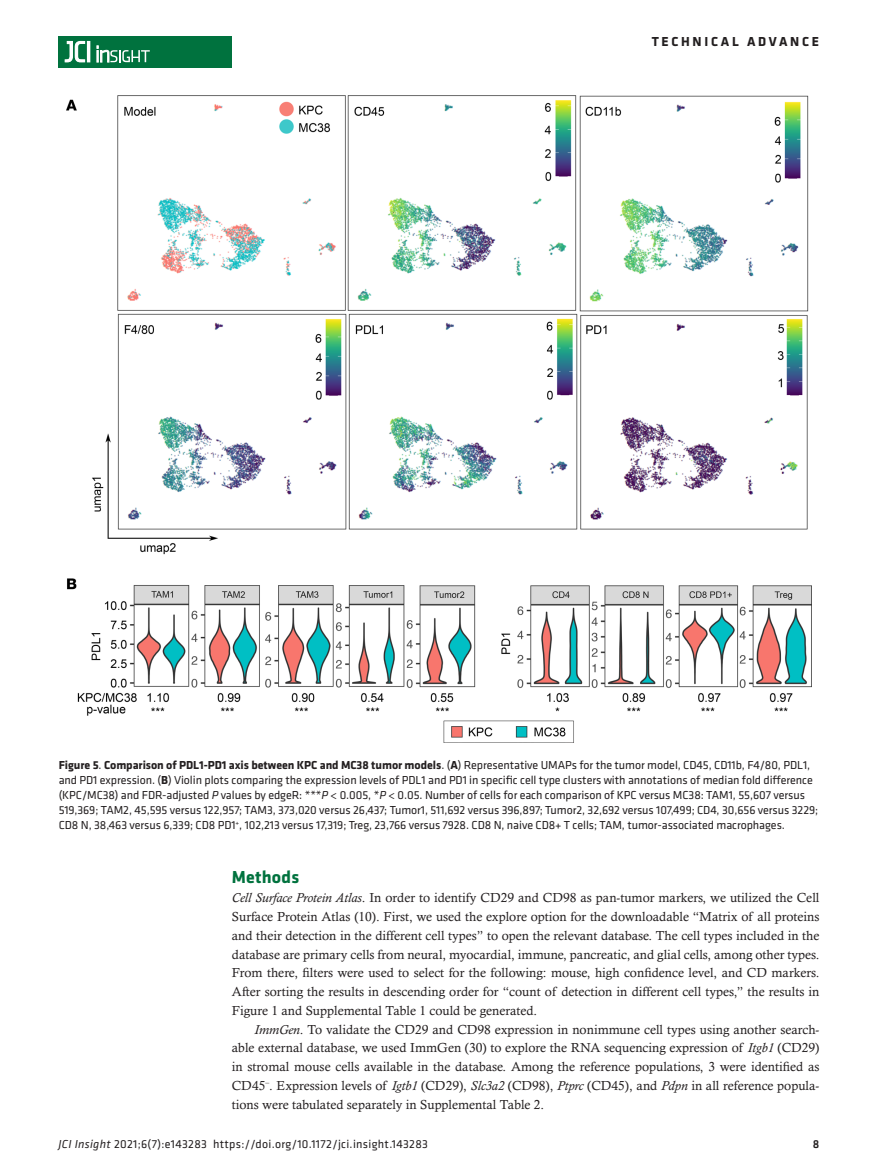
<style>
.page{position:relative;width:878px;height:1175px;background:#fff}
.page>*{position:absolute;margin:0;border:0;box-sizing:border-box;transform-origin:0 0}
.t1{font:700 18px "Klavika";letter-spacing:.01em;color:#00723e}
.t2{font:700 13.5px "Klavika Basic";letter-spacing:.2em;color:#231f20}
.t3{font:13.2px/18.8px "Calisto MT Std";color:#231f20;text-align:justify}
.t4{font:12px/15px "Klavika Basic";letter-spacing:-.005em;color:#231f20}
.t5{font:12px "Klavika Basic";letter-spacing:.025em;color:#231f20}
.t6{font:500 12px "Klavika Basic";color:#231f20}
.s1{font-weight:700}
.s2{font-style:italic}
</style>
<div class="page">
<div style="left:59px;top:36px;width:173px;height:31px;background:#00723e"></div>
<hr style="left:87px;top:41px;width:3px;height:21px;background:#fff">
<svg style="left:64px;top:41px;width:21px;height:22px"></svg>
<svg style="left:97px;top:46px;width:53px;height:16px"></svg>
<img style="left:66px;top:96px;width:745px;height:647px">
<p class="t2" style="left:651px;top:32px;width:169px">TECHNICAL ADVANCE</p>
<p class="t4" style="left:59px;top:757px;width:761px"><span class="s1">Figure 5</span>. <span class="s1">Comparison of PDL1-PD1 axis between KPC and MC38 tumor models</span>. (<span class="s1">A</span>) Representative UMAPs for the tumor model, CD45, CD11b, F4/80, PDL1, and PD1 expression. (<span class="s1">B</span>) Violin plots comparing the expression levels of PDL1 and PD1 in specific cell type clusters with annotations of median fold difference (KPC/MC38) and FDR-adjusted <span class="s2">P</span> values by edgeR: ***<span class="s2">P</span> &lt; 0.005, *<span class="s2">P</span> &lt; 0.05. Number of cells for each comparison of KPC versus MC38: TAM1, 55,607 versus 519,369; TAM2, 45,595 versus 122,957; TAM3, 373,020 versus 26,437; Tumor1, 511,692 versus 396,897; Tumor2, 32,692 versus 107,499; CD4, 30,656 versus 3229; CD8 N, 38,463 versus 6,339; CD8 PD1<sup>+</sup>, 102,213 versus 17,319; Treg, 23,766 versus 7928. CD8 N, naive CD8+ T cells; TAM, tumor-associated macrophages.</p>
<h1 class="t1" style="left:232px;top:864px;width:69px">Methods</h1>
<p class="t3" style="left:232px;top:888px;width:589px"><span class="s2">Cell Surface Protein Atlas</span>. In order to identify CD29 and CD98 as pan-tumor markers, we utilized the Cell Surface Protein Atlas (10). First, we used the explore option for the downloadable “Matrix of all proteins and their detection in the different cell types” to open the relevant database. The cell types included in the database are primary cells from neural, myocardial, immune, pancreatic, and glial cells, among other types.<br>From there, filters were used to select for the following: mouse, high confidence level, and CD markers.<br>After sorting the results in descending order for “count of detection in different cell types,” the results in Figure 1 and Supplemental Table 1 could be generated.</p>
<p class="t3" style="left:232px;top:1019px;width:589px;text-indent:22px"><span class="s2">ImmGen</span>. To validate the CD29 and CD98 expression in nonimmune cell types using another search&shy;able external database, we used ImmGen (30) to explore the RNA sequencing expression of <span class="s2">Itgb1</span> (CD29) in stromal mouse cells available in the database. Among the reference populations, 3 were identified as CD45<sup>–</sup>. Expression levels of <span class="s2">Igtb1</span> (CD29), <span class="s2">Slc3a2</span> (CD98), <span class="s2">Ptprc</span> (CD45), and <span class="s2">Pdpn</span> in all reference popula&shy;tions were tabulated separately in Supplemental Table 2.</p>
<p class="t5" style="left:59px;top:1135px;width:371px"><span class="s2">JCI Insight</span> 2021;6(7):e143283 https://doi.org/10.1172/jci.insight.143283</p>
<p class="t6" style="left:812px;top:1135px;width:8px">8</p>
</div>
